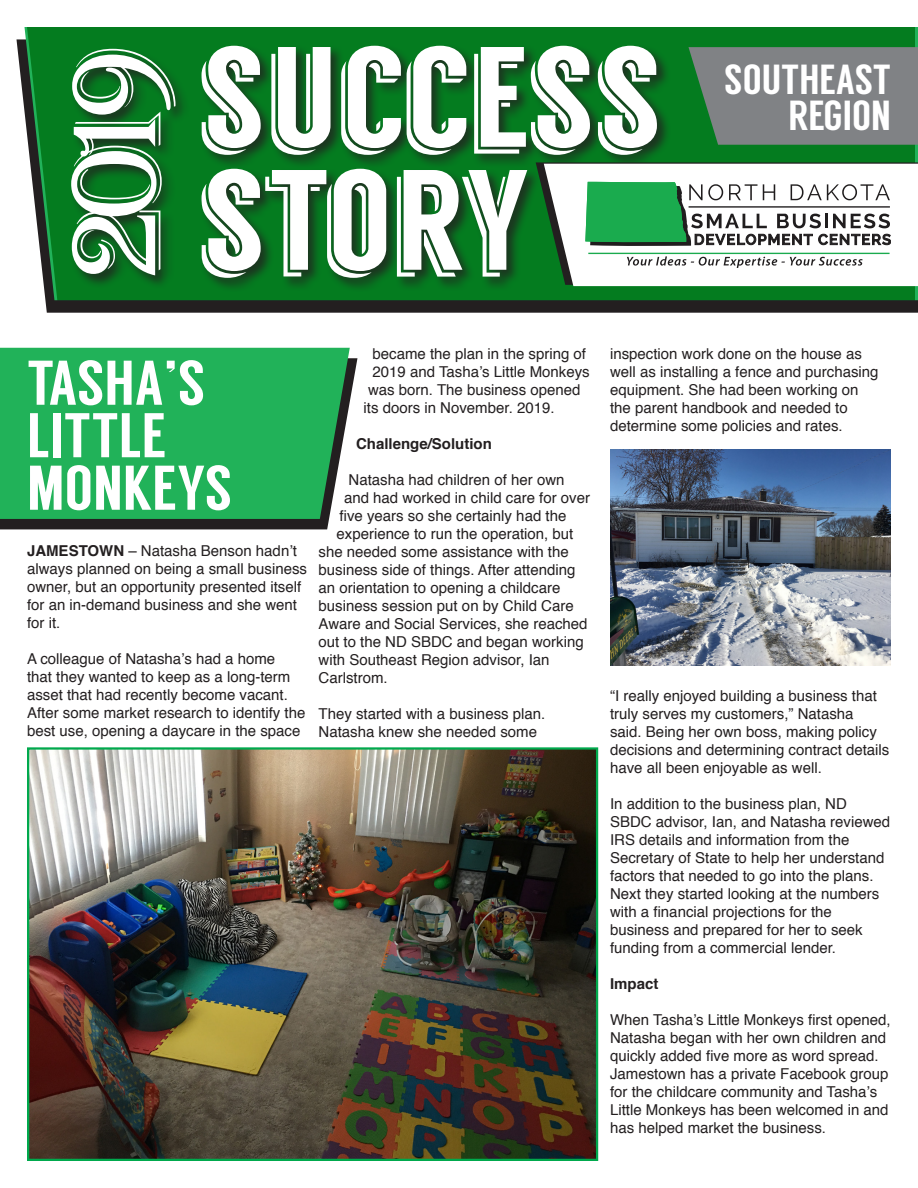
<style>
.page{position:relative;width:918px;height:1188px;background:#fff}
.page>*{position:absolute;margin:0;border:0;box-sizing:border-box;transform-origin:0 0}
.t1{font:142.5px "Langdon";letter-spacing:-.005em;color:#fff}
.t2{font:132px "Algerian";color:#fff}
.t3{font:63px/52.5px "Langdon";color:#fff}
.t4{font:42px/36px "Langdon";color:#fff;text-align:right}
.t5{font:15px/18px "Helvetica";color:#231f20}
.t6{font:700 15px "Helvetica";color:#231f20}
.s1{font-weight:700}
</style>
<div class="page">
<svg style="left:16px;top:39px;width:902px;height:274px;fill:#231f20"></svg>
<img style="left:27px;top:27px;width:885px;height:273px">
<svg style="left:688px;top:47px;width:230px;height:98px;background:#76817c"></svg>
<div style="left:70px;top:48px;width:120px;height:242px;background:#231f20;opacity:.75"></div>
<div style="left:200px;top:44px;width:472px;height:249px;background:#231f20;opacity:.75"></div>
<svg style="left:536px;top:162px;width:382px;height:123px;background:#1f632e"></svg>
<svg style="left:544px;top:164px;width:374px;height:122px"></svg>
<svg style="left:585px;top:182px;width:306px;height:64px"></svg>
<hr style="left:588px;top:253px;width:302px;height:1px;background:#1aab4e">
<svg style="left:627px;top:256px;width:236px;height:12px"></svg>
<img style="left:30px;top:750px;width:565px;height:408px">
<div style="left:27px;top:747px;width:571px;height:414px;border:2px solid #00a94d"></div>
<svg style="left:0;top:358px;width:357px;height:171px;fill:#231f20"></svg>
<div style="left:0;top:348px;width:350px;height:171px;background:#21b259"></div>
<img style="left:610px;top:450px;width:281px;height:216px">
<p class="t2" style="left:43px;top:283px;width:243px;rotate:-90deg">2019</p>
<p class="t1" style="left:197px;top:14px;width:467px">SUCCESS</p>
<p class="t1" style="left:197px;top:137px;width:335px">STORY</p>
<p class="t4" style="left:724px;top:61px;width:168px">SOUTHEAST<br>REGION</p>
<p class="t3" style="left:27px;top:357px;width:207px">TASHA’S<br>LITTLE<br>MONKEYS</p>
<p class="t5" style="left:27px;top:542px;width:282px"><span class="s1">JAMESTOWN</span> – Natasha Benson hadn’t always planned on being a small business owner, but an opportunity presented itself for an in-demand business and she went for it.</p>
<p class="t5" style="left:27px;top:650px;width:280px">A colleague of Natasha’s had a home<br>that they wanted to keep as a long-term asset that had recently become vacant.<br>After some market research to identify the best use, opening a daycare in the space</p>
<p class="t5" style="left:373px;top:345px;width:215px">became the plan in the spring of</p>
<p class="t5" style="left:373px;top:363px;width:219px">2019 and Tasha’s Little Monkeys</p>
<p class="t5" style="left:368px;top:381px;width:214px">was born. The business opened</p>
<p class="t5" style="left:364px;top:399px;width:192px">its doors in November. 2019.</p>
<p class="t6" style="left:356px;top:432px;width:137px">Challenge/Solution</p>
<p class="t5" style="left:349px;top:471px;width:217px">Natasha had children of her own</p>
<p class="t5" style="left:344px;top:489px;width:247px">and had worked in child care for over</p>
<p class="t5" style="left:340px;top:507px;width:228px">five years so she certainly had the</p>
<p class="t5" style="left:337px;top:525px;width:238px">experience to run the operation, but</p>
<p class="t5" style="left:319px;top:543px;width:252px">she needed some assistance with the</p>
<p class="t5" style="left:319px;top:561px;width:258px">business side of things. After attending</p>
<p class="t5" style="left:319px;top:579px;width:243px">an orientation to opening a childcare</p>
<p class="t5" style="left:319px;top:597px;width:257px">business session put on by Child Care</p>
<p class="t5" style="left:319px;top:615px;width:271px">Aware and Social Services, she reached</p>
<p class="t5" style="left:319px;top:633px;width:267px">out to the ND SBDC and began working</p>
<p class="t5" style="left:319px;top:651px;width:232px">with Southeast Region advisor, Ian</p>
<p class="t5" style="left:319px;top:669px;width:71px">Carlstrom.</p>
<p class="t5" style="left:319px;top:705px;width:228px">They started with a business plan.<br>Natasha knew she needed some</p>
<p class="t5" style="left:610px;top:345px;width:270px">inspection work done on the house as well as installing a fence and purchasing equipment. She had been working on the parent handbook and needed to determine some policies and rates.</p>
<p class="t5" style="left:610px;top:687px;width:281px">“I really enjoyed building a business that truly serves my customers,” Natasha<br>said. Being her own boss, making policy decisions and determining contract details have all been enjoyable as well.</p>
<p class="t5" style="left:610px;top:795px;width:282px">In addition to the business plan, ND SBDC advisor, Ian, and Natasha reviewed IRS details and information from the Secretary of State to help her understand factors that needed to go into the plans.<br>Next they started looking at the numbers with a financial projections for the business and prepared for her to seek funding from a commercial lender.</p>
<p class="t6" style="left:610px;top:972px;width:50px">Impact</p>
<p class="t5" style="left:610px;top:1011px;width:282px">When Tasha’s Little Monkeys first opened, Natasha began with her own children and quickly added five more as word spread.<br>Jamestown has a private Facebook group for the childcare community and Tasha’s Little Monkeys has been welcomed in and has helped market the business.</p>
</div>
